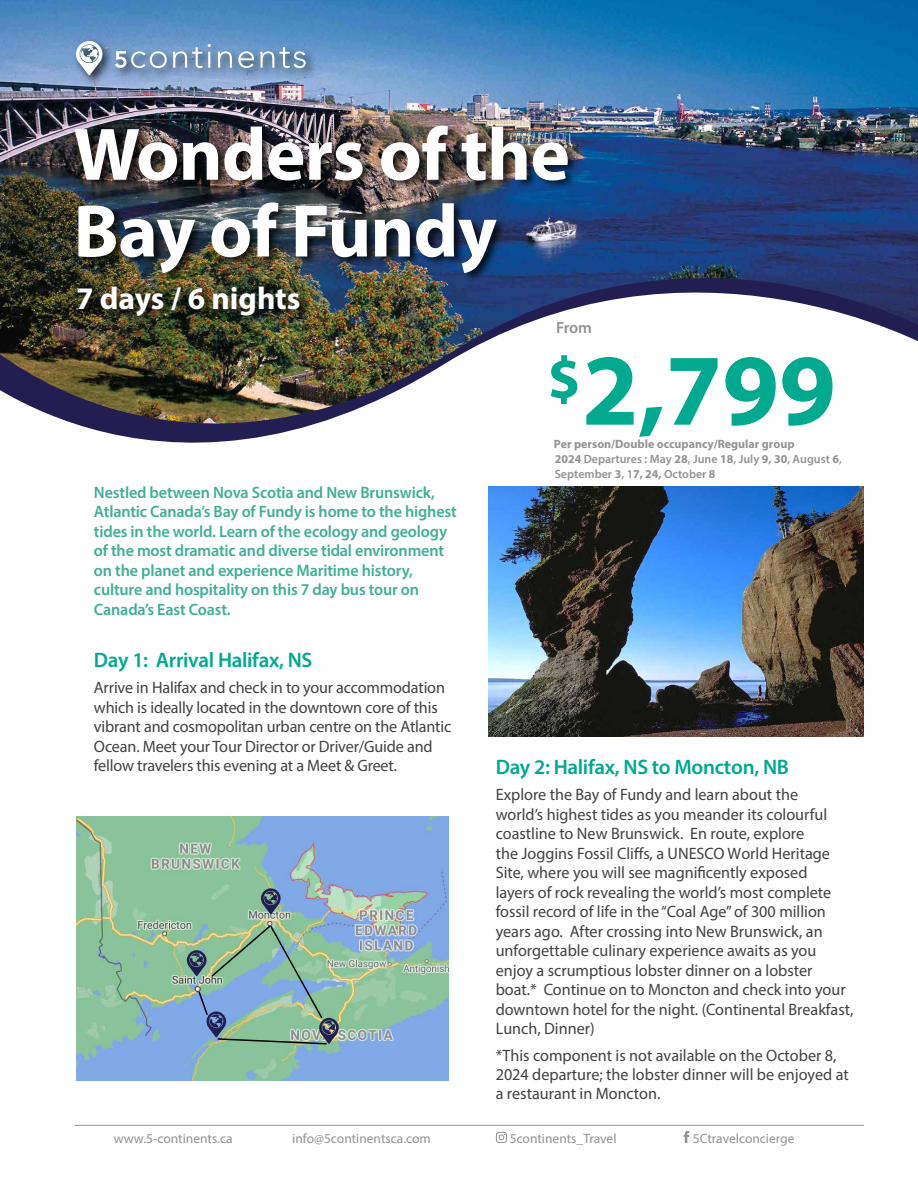
<style>
.page{position:relative;width:918px;height:1188px;background:#fff}
.page>*{position:absolute;margin:0;border:0;box-sizing:border-box;transform-origin:0 0}
.t1{font:700 102.3px "Myriad Pro";color:#01a98e}
.t2{font:700 75px/76.8px "Myriad Pro";letter-spacing:-.01em;color:#fff}
.t3{font:700 31.5px "Myriad Pro";color:#fff}
.t4{font:600 21px "Myriad Pro";letter-spacing:-.015em;color:#01a98e}
.t5{font:16.5px/19.5px "Myriad Pro";color:#414042}
.t6{font:600 16.5px/19.5px "Myriad Pro";letter-spacing:-.01em;color:#40af97}
.t7{font:600 16.2px "Myriad Pro";color:#929293}
.t8{font:13.5px "Myriad Pro";color:#929293}
.t9{font:700 12px/14.7px "Myriad Pro";color:#929293}
.s1{font-weight:600}
</style>
<div class="page">
<svg style="left:79px;top:425px;width:232px;height:18px;fill:#221e52"></svg>
<img style="left:0;top:0;width:918px;height:425px">
<svg style="left:496px;top:1132px;width:11px;height:11px"></svg>
<svg style="left:684px;top:1131px;width:5px;height:12px"></svg>
<hr style="left:75px;top:1125px;width:789px;height:1px;background:#929293">
<img style="left:488px;top:486px;width:375px;height:251px">
<div style="left:74px;top:123px;width:505px;height:160px;background:#000;opacity:.75"></div>
<div style="left:76px;top:283px;width:237px;height:44px;background:#000;opacity:.75"></div>
<div style="left:73px;top:38px;width:245px;height:49px;background:#000;opacity:.75"></div>
<svg style="left:115px;top:51px;width:52px;height:17px"></svg>
<svg style="left:173px;top:44px;width:38px;height:24px"></svg>
<svg style="left:218px;top:51px;width:14px;height:17px"></svg>
<svg style="left:238px;top:51px;width:16px;height:17px"></svg>
<svg style="left:260px;top:47px;width:46px;height:21px"></svg>
<svg style="left:76px;top:41px;width:27px;height:34px"></svg>
<img style="left:76px;top:817px;width:373px;height:264px">
<svg style="left:261px;top:888px;width:20px;height:26px"></svg>
<img style="left:187px;top:924px;width:152px;height:121px">
<h2 class="t2" style="left:73px;top:114px;width:498px">Wonders of the<br>Bay of Fundy</h2>
<h3 class="t3" style="left:76px;top:278px;width:226px">7 days / 6 nights</h3>
<p class="t7" style="left:556px;top:317px;width:37px">From</p>
<h1 class="t1" style="left:548px;top:323px;width:290px"><sup>$</sup>2,799</h1>
<p class="t6" style="left:94px;top:482px;width:364px">Nestled between Nova Scotia and New Brunswick, Atlantic Canada’s Bay of Fundy is home to the highest tides in the world. Learn of the ecology and geology of the most dramatic and diverse tidal environment on the planet and experience Maritime history, culture and hospitality on this 7 day bus tour on Canada’s East Coast.</p>
<p class="t4" style="left:94px;top:647px;width:220px">Day 1: Arrival Halifax, NS</p>
<p class="t5" style="left:94px;top:678px;width:359px">Arrive in Halifax and check in to your accommodation which is ideally located in the downtown core of this vibrant and cosmopolitan urban centre on the Atlantic Ocean. Meet your Tour Director or Driver/Guide and fellow travelers this evening at a Meet &amp; Greet.</p>
<p class="t9" style="left:554px;top:437px;width:290px">Per person/Double occupancy/Regular group<br>2024 <span class="s1">Departures : May</span> 28<span class="s1">, June</span> 18<span class="s1">, July</span> 9, 30<span class="s1">, August</span> 6<span class="s1">,<br>September</span> 3<span class="s1">, 1</span>7, 24, <span class="s1">October</span> 8</p>
<p class="t4" style="left:496px;top:754px;width:295px">Day 2: Halifax, NS to Moncton, NB</p>
<p class="t5" style="left:496px;top:785px;width:359px">Explore the Bay of Fundy and learn about the<br>world’s highest tides as you meander its colourful coastline to New Brunswick. En route, explore<br>the Joggins Fossil Cliffs, a UNESCO World Heritage Site, where you will see magnificently exposed<br>layers of rock revealing the world’s most complete fossil record of life in the “Coal Age” of 300 million years ago. After crossing into New Brunswick, an unforgettable culinary experience awaits as you enjoy a scrumptious lobster dinner on a lobster boat.* Continue on to Moncton and check into your downtown hotel for the night. (Continental Breakfast, Lunch, Dinner)</p>
<p class="t5" style="left:496px;top:1045px;width:355px">*This component is not available on the October 8,<br>2024 departure; the lobster dinner will be enjoyed at a restaurant in Moncton.</p>
<p class="t8" style="left:114px;top:1130px;width:120px">www.5-continents.ca</p>
<p class="t8" style="left:292px;top:1130px;width:140px">info@5continentsca.com</p>
<p class="t8" style="left:510px;top:1130px;width:108px">5continents_Travel</p>
<p class="t8" style="left:693px;top:1130px;width:103px">5Ctravelconcierge</p>
</div>
